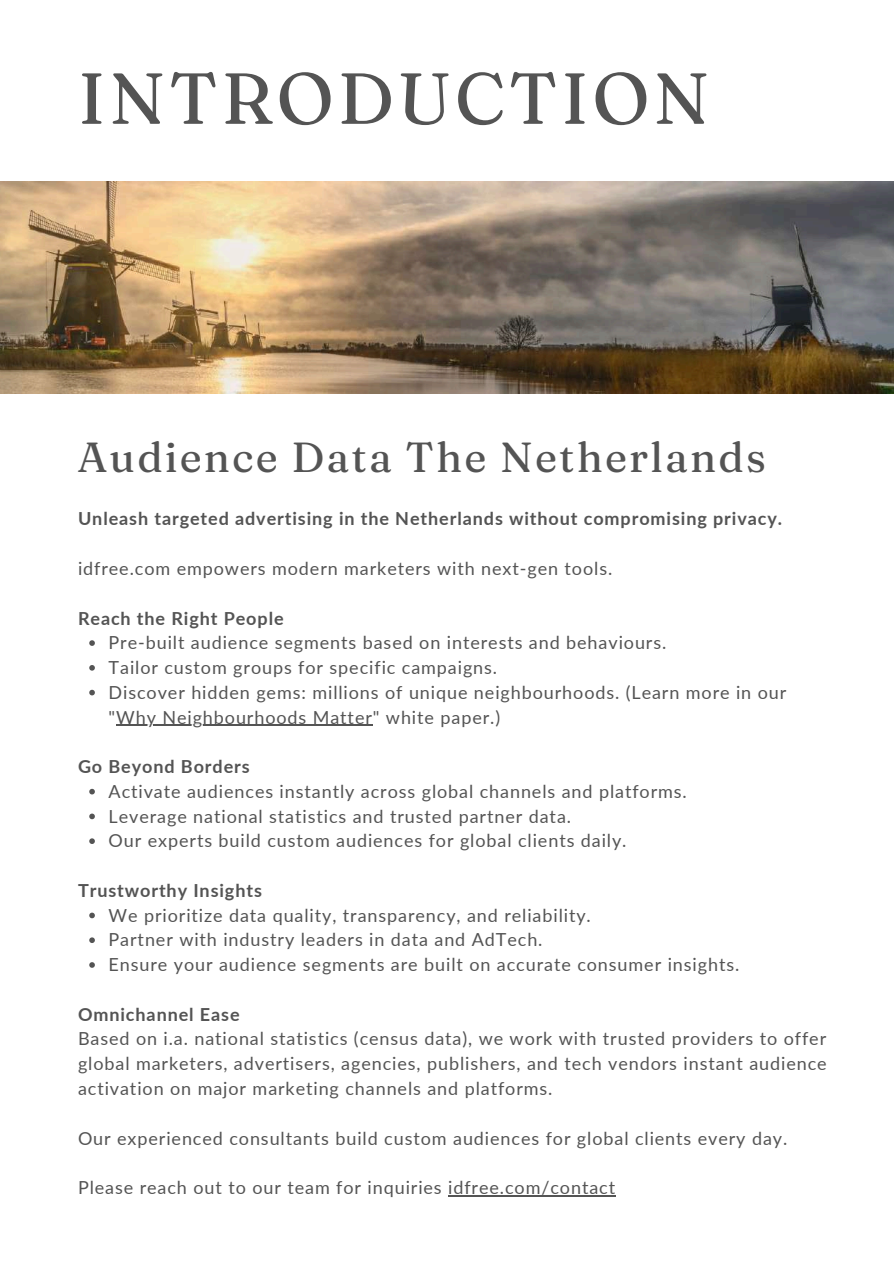
<style>
.page{position:relative;width:894px;height:1264px;background:#fff}
.page>*{position:absolute;margin:0;border:0;box-sizing:border-box;transform-origin:0 0}
.t1{font:72px "Fraunces 9 pt";letter-spacing:.05em;color:#545454}
.t2{font:42px "Fraunces 9 pt";letter-spacing:.05em;color:#545454}
.t3{font:18px/24.8px "Lato";letter-spacing:.05em;color:#545454}
.t4{font:700 18px "Lato";letter-spacing:.05em;color:#545454}
</style>
<div class="page">
<img style="left:0;top:182px;width:893px;height:211px">
<svg style="left:89px;top:640px;width:6px;height:6px"></svg>
<svg style="left:89px;top:665px;width:6px;height:5px"></svg>
<svg style="left:89px;top:689px;width:6px;height:6px"></svg>
<hr style="left:116px;top:724px;width:257px;height:1px;background:#545454">
<svg style="left:89px;top:788px;width:6px;height:6px"></svg>
<svg style="left:89px;top:813px;width:6px;height:6px"></svg>
<svg style="left:89px;top:838px;width:6px;height:6px"></svg>
<svg style="left:89px;top:912px;width:6px;height:6px"></svg>
<svg style="left:89px;top:937px;width:6px;height:6px"></svg>
<svg style="left:89px;top:962px;width:6px;height:5px"></svg>
<hr style="left:448px;top:1195px;width:168px;height:1px;background:#545454">
<h1 class="t1" style="left:78px;top:53px;width:632px">INTRODUCTION</h1>
<h2 class="t2" style="left:77px;top:430px;width:689px">Audience Data The Netherlands</h2>
<p class="t4" style="left:78px;top:507px;width:705px">Unleash targeted advertising in the Netherlands without compromising privacy.</p>
<p class="t3" style="left:78px;top:555px;width:535px">idfree.com empowers modern marketers with next-gen tools.</p>
<p class="t4" style="left:78px;top:606px;width:207px">Reach the Right People</p>
<p class="t3" style="left:109px;top:630px;width:679px">Pre-built audience segments based on interests and behaviours.<br>Tailor custom groups for specific campaigns.<br>Discover hidden gems: millions of unique neighbourhoods. (Learn more in our "Why Neighbourhoods Matter" white paper.)</p>
<p class="t4" style="left:78px;top:755px;width:173px">Go Beyond Borders</p>
<p class="t3" style="left:109px;top:778px;width:579px">Activate audiences instantly across global channels and platforms.<br>Leverage national statistics and trusted partner data.<br>Our experts build custom audiences for global clients daily.</p>
<p class="t4" style="left:78px;top:879px;width:185px">Trustworthy Insights</p>
<p class="t3" style="left:109px;top:902px;width:632px">We prioritize data quality, transparency, and reliability.<br>Partner with industry leaders in data and AdTech.<br>Ensure your audience segments are built on accurate consumer insights.</p>
<p class="t4" style="left:78px;top:1002px;width:163px">Omnichannel Ease</p>
<p class="t3" style="left:78px;top:1026px;width:750px;text-align:justify">Based on i.a. national statistics (census data), we work with trusted providers to offer global marketers, advertisers, agencies, publishers, and tech vendors instant audience activation on major marketing channels and platforms.</p>
<p class="t3" style="left:78px;top:1125px;width:710px">Our experienced consultants build custom audiences for global clients every day.</p>
<p class="t3" style="left:78px;top:1174px;width:538px">Please reach out to our team for inquiries idfree.com/contact</p>
</div>
